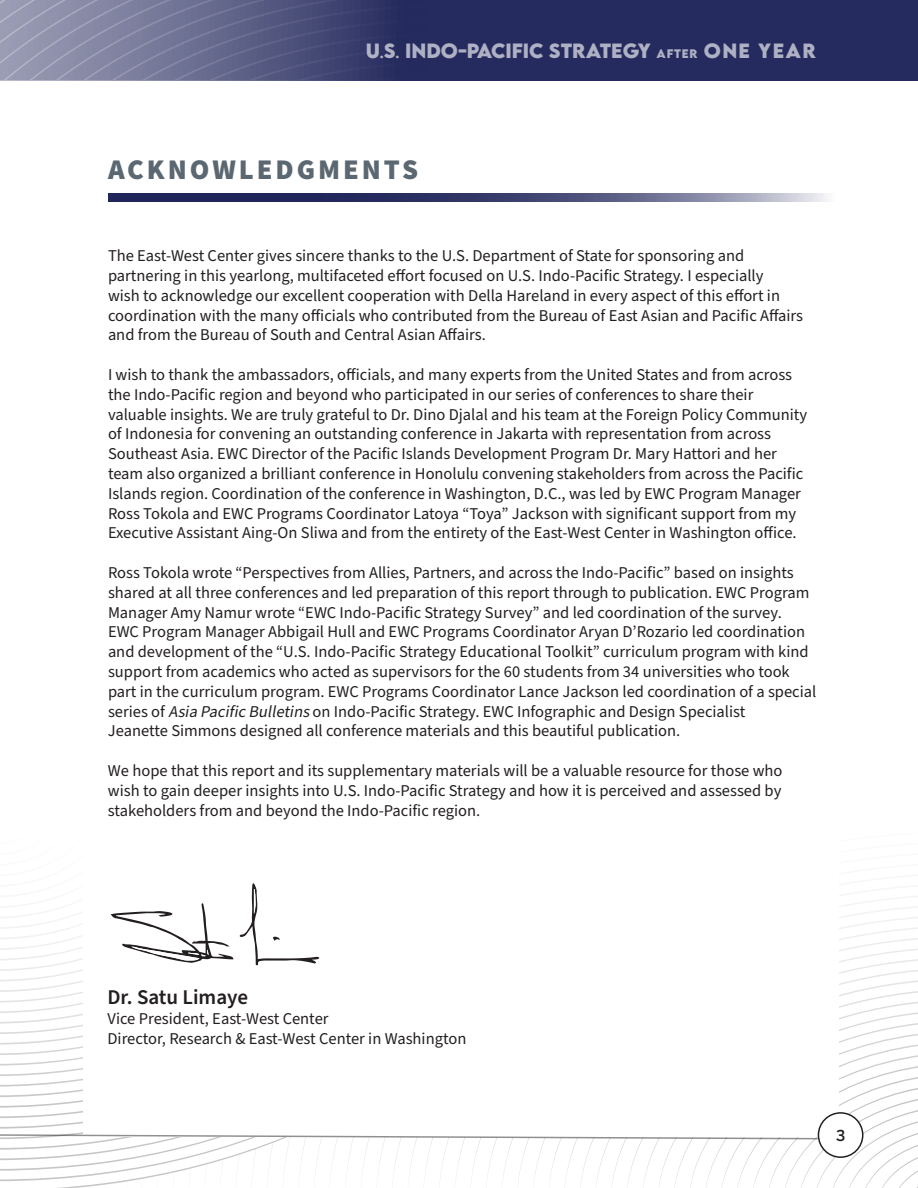
<style>
.page{position:relative;width:918px;height:1188px;background:#fff}
.page>*{position:absolute;margin:0;border:0;box-sizing:border-box;transform-origin:0 0}
.TOC_Header{font:28.5px "Source Sans Variable";letter-spacing:.1em;color:#5b6771}
.t1{font:600 21px "Source Sans Pro";color:#231f20}
.t2{font:700 18.3px "LEMONMILK";color:#fff}
.t3{font:16.5px/19.8px "Source Sans Pro";color:#231f20}
.t4{font:500 15px "Benton Sans";color:#231f20}
.s1{font-size:10.95px}
.s2{font-style:italic}
</style>
<div class="page">
<svg style="left:0;top:0;width:918px;height:81px;background:#464a76"></svg>
<div style="left:366px;top:42px;width:451px;height:17px;background:#20255a"></div>
<svg style="left:108px;top:193px;width:718px;height:8px;background:#4d517b"></svg>
<svg style="left:0;top:883px;width:918px;height:305px"></svg>
<p class="t2" style="left:366px;top:38px;width:301px">U<span class="s1">.</span>S<span class="s1">.</span> INDO-PACIFIC STRATEGY <span class="s1">AFTER</span></p>
<p class="t2" style="left:704px;top:38px;width:16px">ONE</p>
<p class="t2" style="left:758px;top:38px;width:16px">YEAR</p>
<p class="TOC_Header" style="left:108px;top:152px;width:312px">ACKNOWLEDGMENTS</p>
<p class="t3" style="left:108px;top:246px;width:697px">The East-West Center gives sincere thanks to the U.S. Department of State for sponsoring and partnering in this yearlong, multifaceted effort focused on U.S. Indo-Pacific Strategy. I especially<br>wish to acknowledge our excellent cooperation with Della Hareland in every aspect of this effort in coordination with the many officials who contributed from the Bureau of East Asian and Pacific Affairs and from the Bureau of South and Central Asian Affairs.</p>
<p class="t3" style="left:108px;top:365px;width:701px">I wish to thank the ambassadors, officials, and many experts from the United States and from across the Indo-Pacific region and beyond who participated in our series of conferences to share their valuable insights. We are truly grateful to Dr. Dino Djalal and his team at the Foreign Policy Community of Indonesia for convening an outstanding conference in Jakarta with representation from across Southeast Asia. EWC Director of the Pacific Islands Development Program Dr. Mary Hattori and her team also organized a brilliant conference in Honolulu convening stakeholders from across the Pacific Islands region. Coordination of the conference in Washington, D.C., was led by EWC Program Manager Ross Tokola and EWC Programs Coordinator Latoya “Toya” Jackson with significant support from my Executive Assistant Aing-On Sliwa and from the entirety of the East-West Center in Washington office.</p>
<p class="t3" style="left:108px;top:563px;width:710px">Ross Tokola wrote “Perspectives from Allies, Partners, and across the Indo-Pacific” based on insights shared at all three conferences and led preparation of this report through to publication. EWC Program Manager Amy Namur wrote “EWC Indo-Pacific Strategy Survey” and led coordination of the survey.<br>EWC Program Manager Abbigail Hull and EWC Programs Coordinator Aryan D’Rozario led coordination and development of the “U.S. Indo-Pacific Strategy Educational Toolkit” curriculum program with kind support from academics who acted as supervisors for the 60 students from 34 universities who took part in the curriculum program. EWC Programs Coordinator Lance Jackson led coordination of a special series of <span class="s2">Asia PacificBulletins</span>on Indo-Pacific Strategy. EWC Infographic and Design Specialist<br>Jeanette Simmons designed all conference materials and this beautiful publication.</p>
<p class="t3" style="left:108px;top:761px;width:676px;text-align:justify">We hope that this report and its supplementary materials will be a valuable resource for those who wish to gain deeper insights into U.S. Indo-Pacific Strategy and how it is perceived and assessed by stakeholders from and beyond the Indo-Pacific region.</p>
<p class="t1" style="left:107px;top:983px;width:142px">Dr. Satu Limaye</p>
<p class="t3" style="left:107px;top:1009px;width:223px">Vice President, East-West Center</p>
<p class="t3" style="left:107px;top:1029px;width:360px">Director, Research &amp; East-West Center in Washington</p>
<p class="t4" style="left:836px;top:1126px;width:11px">3</p>
</div>
